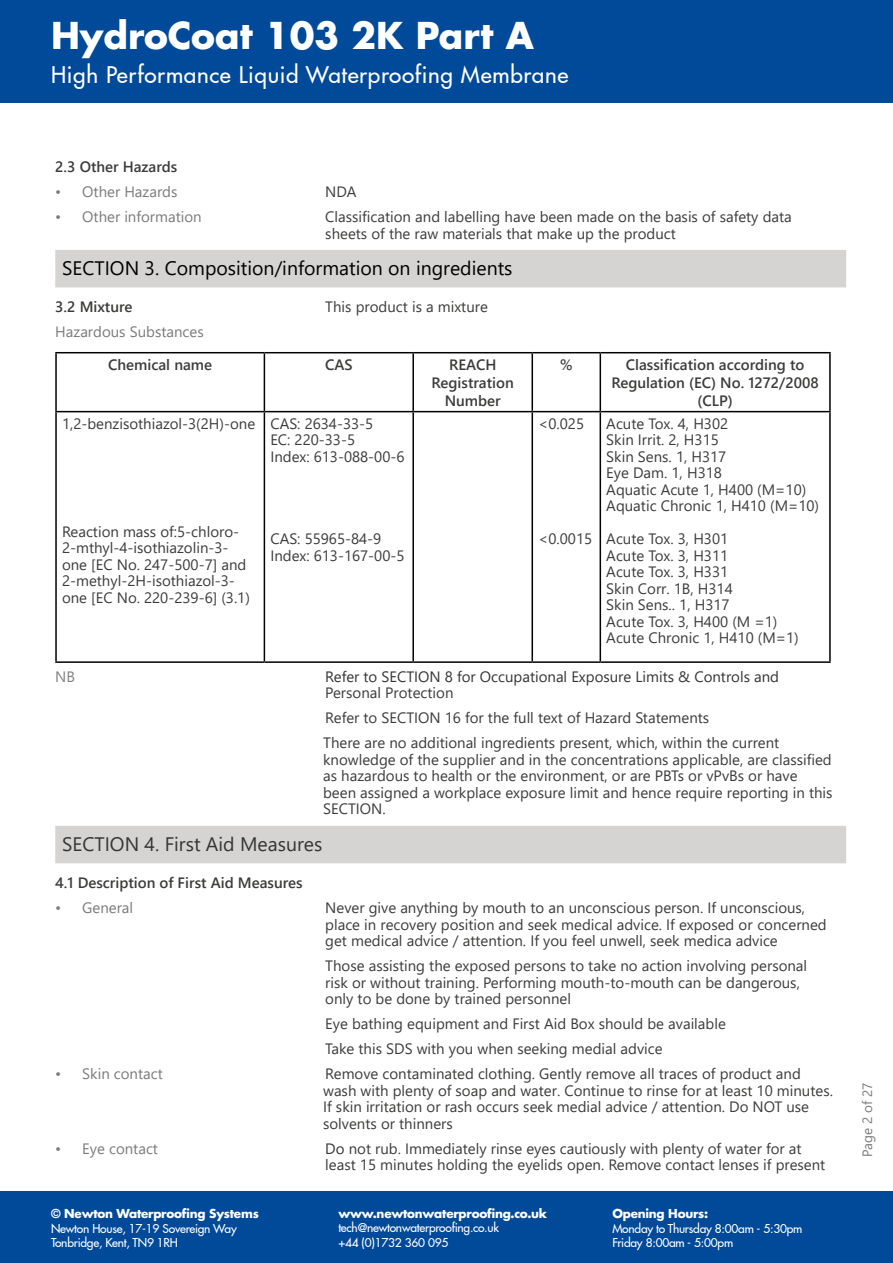
<style>
.page{position:relative;width:893px;height:1263px;background:#fff}
.page>*{position:absolute;margin:0;border:0;box-sizing:border-box;transform-origin:0 0}
.t1{font:700 36px "Futura LT Pro";color:#fff}
.t2{font:500 22.5px "Futura LT Pro";letter-spacing:.03em;color:#fff}
.t3{font:19.5px "Segoe UI";color:#000}
.t4{font:19.5px "Segoe UI";color:#353535}
.t5{font:15px/16.5px "Segoe UI";color:#3c3c3b}
.t6{font:600 15px/18px "Segoe UI";color:#3c3c3b;text-align:center}
.t7{font:15px "Segoe UI";color:#7b7b7b}
.t8{font:15px "Segoe UI";color:#353535}
.t9{font:15px "Segoe UI";color:#828282}
.t10{font:13.5px "Segoe UI";color:#7b7b7b}
.t11{font:500 12px/14.4px "Futura LT Pro";letter-spacing:-.02em;color:#fff}
.t12{font:700 12px "Futura LT Pro";letter-spacing:-.02em;color:#fff}
.s1{color:#353535}
</style>
<div class="page">
<div style="left:0;top:0;width:893px;height:103px;background:#014a99"></div>
<div style="left:0;top:1191px;width:893px;height:72px;background:#014a99"></div>
<div style="left:55px;top:250px;width:791px;height:37px;background:#d5d4d3"></div>
<div style="left:55px;top:826px;width:791px;height:37px;background:#d5d4d3"></div>
<hr style="left:55px;top:352px;width:209px;height:1px;background:#000">
<hr style="left:55px;top:353px;width:2px;height:58px;background:#000">
<hr style="left:264px;top:352px;width:149px;height:1px;background:#000">
<hr style="left:264px;top:353px;width:1px;height:58px;background:#000">
<hr style="left:413px;top:352px;width:119px;height:1px;background:#000">
<hr style="left:412px;top:353px;width:2px;height:58px;background:#000">
<hr style="left:532px;top:352px;width:68px;height:1px;background:#000">
<hr style="left:531px;top:353px;width:2px;height:58px;background:#000">
<hr style="left:600px;top:352px;width:231px;height:1px;background:#000">
<hr style="left:600px;top:353px;width:1px;height:58px;background:#000">
<hr style="left:829px;top:353px;width:2px;height:58px;background:#000">
<hr style="left:55px;top:411px;width:209px;height:1px;background:#000">
<hr style="left:55px;top:412px;width:2px;height:249px;background:#000">
<hr style="left:264px;top:411px;width:149px;height:1px;background:#000">
<hr style="left:264px;top:412px;width:1px;height:249px;background:#000">
<hr style="left:413px;top:411px;width:119px;height:1px;background:#000">
<hr style="left:412px;top:412px;width:2px;height:249px;background:#000">
<hr style="left:532px;top:411px;width:68px;height:1px;background:#000">
<hr style="left:531px;top:412px;width:2px;height:249px;background:#000">
<hr style="left:600px;top:411px;width:231px;height:1px;background:#000">
<hr style="left:600px;top:412px;width:1px;height:249px;background:#000">
<hr style="left:829px;top:412px;width:2px;height:249px;background:#000">
<hr style="left:55px;top:661px;width:209px;height:2px;background:#000">
<hr style="left:264px;top:661px;width:149px;height:2px;background:#000">
<hr style="left:413px;top:661px;width:119px;height:2px;background:#000">
<hr style="left:532px;top:661px;width:68px;height:2px;background:#000">
<hr style="left:600px;top:661px;width:231px;height:2px;background:#000">
<h1 class="t1" style="left:51px;top:8px;width:484px">HydroCoat 103 2K Part A</h1>
<h2 class="t2" style="left:51px;top:58px;width:519px">High Performance Liquid Waterproofing Membrane</h2>
<p class="t6" style="left:55px;top:156px;width:124px">2.3 Other Hazards</p>
<p class="t7" style="left:55px;top:178px;width:124px">• Other Hazards</p>
<p class="t5" style="left:325px;top:182px;width:33px">NDA</p>
<p class="t7" style="left:55px;top:203px;width:148px">• Other information</p>
<p class="t5" style="left:325px;top:207px;width:468px">Classification and labelling have been made on the basis of safety data sheets of the raw materials that make up the product</p>
<h3 class="t3" style="left:62px;top:249px;width:452px">SECTION 3. Composition/information on ingredients</h3>
<p class="t6" style="left:55px;top:297px;width:79px">3.2 Mixture</p>
<p class="t5" style="left:325px;top:298px;width:164px">This product is a mixture</p>
<p class="t7" style="left:55px;top:318px;width:150px">Hazardous Substances</p>
<p class="t6" style="left:108px;top:354px;width:105px">Chemical name</p>
<p class="t6" style="left:325px;top:354px;width:29px">CAS</p>
<p class="t6" style="left:432px;top:354px;width:84px">REACH<br>Registration<br>Number</p>
<p class="t6" style="left:560px;top:354px;width:14px">%</p>
<p class="t6" style="left:611px;top:354px;width:209px">Classification according to<br>Regulation (EC) No. 1272/2008 (CLP)</p>
<p class="t5" style="left:62px;top:414px;width:195px">1,2-benzisothiazol-3(2H)-one</p>
<p class="t5" style="left:270px;top:414px;width:136px">CAS: 2634-33-5<br>EC: 220-33-5<br>Index: 613-088-00-6</p>
<p class="t5" style="left:538px;top:414px;width:47px">&lt;0.025</p>
<p class="t5" style="left:606px;top:414px;width:214px">Acute Tox. 4, H302<br>Skin Irrit. 2, H315<br>Skin Sens. 1, H317<br>Eye Dam. 1, H318<br>Aquatic Acute 1, H400 (M=10)<br>Aquatic Chronic 1, H410 (M=10)</p>
<p class="t5" style="left:606px;top:529px;width:194px">Acute Tox. 3, H301<br>Acute Tox. 3, H311<br>Acute Tox. 3, H331<br>Skin Corr. 1B, H314<br>Skin Sens.. 1, H317<br>Acute Tox. 3, H400 (M =1)<br>Acute Chronic 1, H410 (M=1)</p>
<p class="t5" style="left:62px;top:522px;width:189px">Reaction mass of:5-chloro-<br>2-mthyl-4-isothiazolin-3- one [EC No. 247-500-7] and<br>2-methyl-2H-isothiazol-3- one [EC No. 220-239-6] (3.1)</p>
<p class="t5" style="left:538px;top:529px;width:55px">&lt;0.0015</p>
<p class="t5" style="left:270px;top:529px;width:136px">CAS: 55965-84-9<br>Index: 613-167-00-5</p>
<p class="t9" style="left:55px;top:662px;width:21px">NB</p>
<p class="t8" style="left:325px;top:662px;width:455px">Refer to SECTION 8 for Occupational Exposure Limits &amp; Controls and</p>
<p class="t5" style="left:323px;top:679px;width:458px;line-height:25px">Personal Protection<br>Refer to SECTION 16 for the full text of Hazard Statements<br>There are no additional ingredients present, which, within the current</p>
<p class="t5" style="left:323px;top:750px;width:511px">knowledge of the supplier and in the concentrations applicable, are classified as hazardous to health or the environment, or are PBTs or vPvBs or have been assigned a workplace exposure limit and hence require reporting in this SECTION.</p>
<h3 class="t4" style="left:62px;top:825px;width:261px">SECTION 4. First Aid Measures</h3>
<p class="t6" style="left:55px;top:873px;width:249px">4.1 Description of First Aid Measures</p>
<p class="t7" style="left:55px;top:894px;width:79px">• General</p>
<p class="t5" style="left:325px;top:898px;width:503px">Never give anything by mouth to an unconscious person. If unconscious, place in recovery position and seek medical advice. If exposed or concerned get medical advice / attention. If you feel unwell, seek medica advice</p>
<p class="t5" style="left:325px;top:956px;width:483px">Those assisting the exposed persons to take no action involving personal risk or without training. Performing mouth-to-mouth can be dangerous, only to be done by trained personnel</p>
<p class="t5" style="left:325px;top:1010px;width:402px;line-height:25px">Eye bathing equipment and First Aid Box should be available<br>Take this SDS with you when seeking medial advice</p>
<p class="t7" style="left:55px;top:1060px;width:109px">• Skin contact</p>
<p class="t5" style="left:323px;top:1064px;width:511px">Remove contaminated clothing. Gently remove all traces of product and wash with plenty of soap and water. Continue to rinse for at least 10 minutes.<br>If skin irritation or rash occurs seek medial advice / attention. Do NOT use solvents or thinners</p>
<p class="t7" style="left:55px;top:1134px;width:104px">• Eye contact</p>
<p class="t5" style="left:325px;top:1139px;width:502px"><span class="s1">Do</span> not rub. Immediately rinse eyes cautiously with plenty of water for at least 15 minutes holding the eyelids open. Remove contact lenses if present</p>
<p class="t12" style="left:51px;top:1204px;width:209px">© Newton Waterproofing Systems</p>
<p class="t11" style="left:51px;top:1220px;width:187px">Newton House, 17-19 Sovereign Way<br>Tonbridge, Kent, TN9 1RH</p>
<p class="t12" style="left:338px;top:1204px;width:210px">www.newtonwaterproofing.co.uk</p>
<p class="t11" style="left:338px;top:1220px;width:162px">tech@newtonwaterproofing.co.uk +44 (0)1732 360 095</p>
<p class="t12" style="left:612px;top:1204px;width:97px">Opening Hours:</p>
<p class="t11" style="left:612px;top:1220px;width:192px">Monday to Thursday 8:00am - 5:30pm<br>Friday 8:00am - 5:00pm</p>
<p class="t10" style="left:854px;top:1157px;width:76px;rotate:-90deg">Page 2 of 27</p>
</div>
